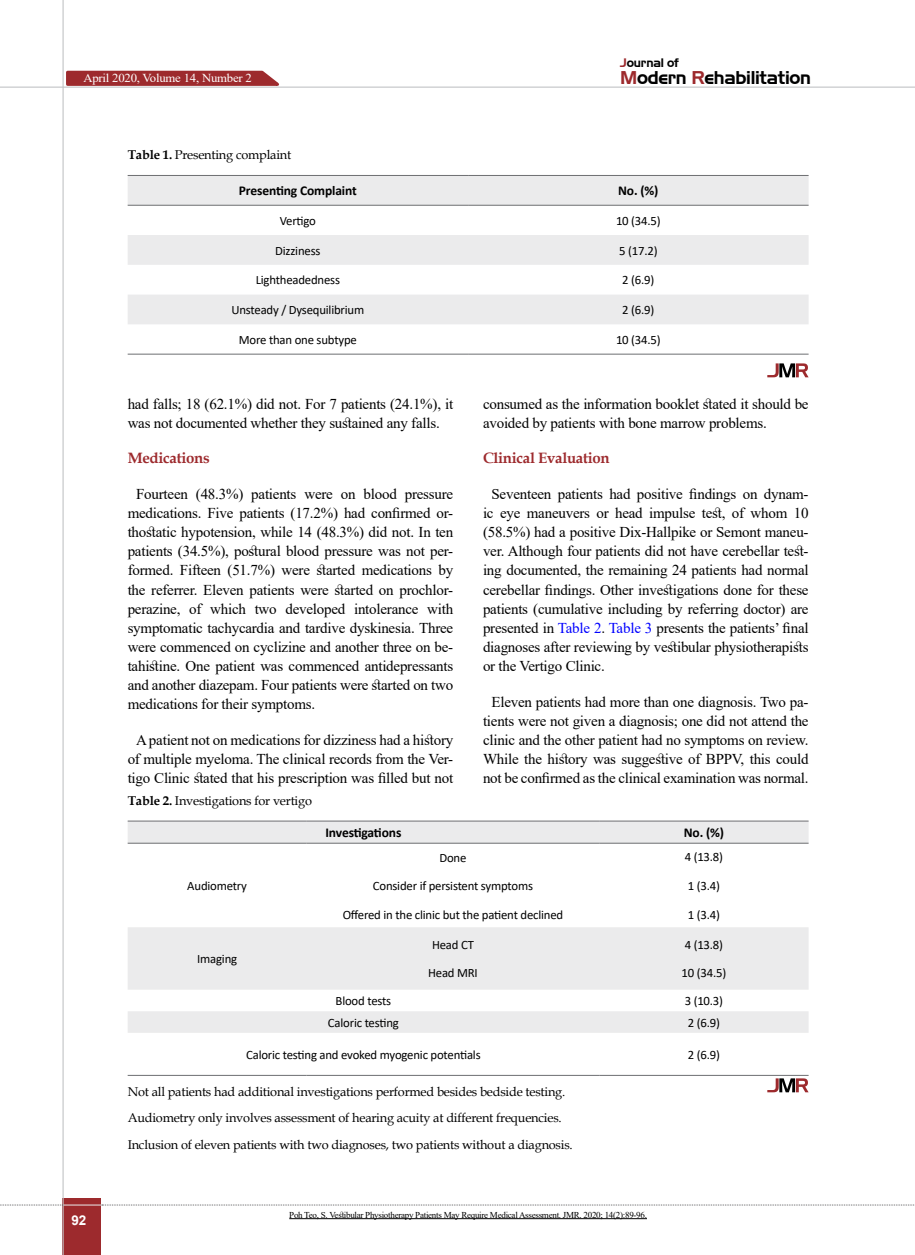
<style>
.page{position:relative;width:915px;height:1255px;background:#fff}
.page>*{position:absolute;margin:0;border:0;box-sizing:border-box;transform-origin:0 0}
.t1{font:18px "Aero";letter-spacing:-.015em;color:#000}
.t2{font:15px/19px "Times New Roman";letter-spacing:-.015em;color:#000}
.t3{font:700 15px "Book Antiqua";letter-spacing:-.02em;color:#9d2a2d}
.t4{font:700 13.5px "Calibri";letter-spacing:-.01em;color:#000}
.t5{font:700 13.5px "Arial";color:#fff}
.t6{font:12.75px "Calibri";letter-spacing:-.015em;color:#000}
.t7{font:12.75px/26.2px "Book Antiqua";letter-spacing:-.015em;color:#000}
.t8{font:12.15px "Times New Roman";letter-spacing:-.015em;color:#fff;scale:1.05 1}
.t9{font:12px "Aero";letter-spacing:-.015em;color:#000}
.t10{font:9px "Times New Roman";letter-spacing:-.03em;color:#000}
.s1{color:#9d2a2d}
.s2{font-weight:700}
.s3{color:#00f}
</style>
<div class="page">
<div style="left:63px;top:1198px;width:38px;height:56px;background:#9d2a2d"></div>
<hr style="left:62px;top:0;width:2px;height:1254px;background:#c2c4c6">
<hr style="left:0;top:87px;width:914px;height:1px;background:#c2c4c6">
<hr style="left:63px;top:1204px;width:38px;height:1px;background:#ebebec">
<svg style="left:0;top:1204px;width:63px;height:1px"></svg>
<svg style="left:102px;top:1204px;width:813px;height:1px"></svg>
<svg style="left:128px;top:176px;width:680px;height:148px;fill:#ebebec"></svg>
<hr style="left:128px;top:175px;width:340px;height:1px;background:#6d6e71">
<hr style="left:468px;top:175px;width:340px;height:1px;background:#6d6e71">
<hr style="left:128px;top:205px;width:340px;height:1px;background:#6d6e71">
<hr style="left:468px;top:205px;width:340px;height:1px;background:#6d6e71">
<hr style="left:128px;top:354px;width:340px;height:1px;background:#6d6e71">
<hr style="left:468px;top:354px;width:340px;height:1px;background:#6d6e71">
<svg style="left:767px;top:363px;width:41px;height:14px"></svg>
<svg style="left:128px;top:821px;width:680px;height:211px;fill:#f0f0f1"></svg>
<hr style="left:128px;top:820px;width:178px;height:1px;background:#6d6e71">
<hr style="left:306px;top:820px;width:293px;height:1px;background:#6d6e71">
<hr style="left:599px;top:820px;width:209px;height:1px;background:#6d6e71">
<hr style="left:128px;top:842px;width:178px;height:1px;background:#6d6e71">
<hr style="left:306px;top:842px;width:293px;height:1px;background:#6d6e71">
<hr style="left:599px;top:842px;width:209px;height:1px;background:#6d6e71">
<hr style="left:128px;top:1074px;width:178px;height:1px;background:#6d6e71">
<hr style="left:306px;top:1074px;width:293px;height:1px;background:#6d6e71">
<hr style="left:599px;top:1074px;width:209px;height:1px;background:#6d6e71">
<svg style="left:767px;top:1078px;width:41px;height:14px"></svg>
<hr style="left:289px;top:1218px;width:357px;height:1px;background:#000">
<svg style="left:64px;top:70px;width:222px;height:17px;background:#ac4d4f"></svg>
<p class="t8" style="left:83px;top:69px;width:162px">April 2020, Volume 14, Number 2</p>
<p class="t9" style="left:620px;top:55px;width:60px"><span class="s1">J</span>ournal of</p>
<p class="t1" style="left:620px;top:67px;width:192px"><span class="s1">M</span>odern <span class="s1">R</span>ehabilitation</p>
<p class="t7" style="left:128px;top:141px;width:165px"><span class="s2">Table 1.</span> Presenting complaint</p>
<p class="t4" style="left:239px;top:181px;width:119px">Presenting Complaint</p>
<p class="t4" style="left:618px;top:181px;width:42px">No. (%)</p>
<p class="t6" style="left:280px;top:212px;width:38px">Vertigo</p>
<p class="t6" style="left:615px;top:212px;width:46px">10 (34.5)</p>
<p class="t6" style="left:275px;top:241px;width:47px">Dizziness</p>
<p class="t6" style="left:619px;top:241px;width:40px">5 (17.2)</p>
<p class="t6" style="left:255px;top:271px;width:86px">Lightheadedness</p>
<p class="t6" style="left:622px;top:271px;width:34px">2 (6.9)</p>
<p class="t6" style="left:231px;top:301px;width:134px">Unsteady / Dysequilibrium</p>
<p class="t6" style="left:622px;top:301px;width:34px">2 (6.9)</p>
<p class="t6" style="left:239px;top:331px;width:119px">More than one subtype</p>
<p class="t6" style="left:615px;top:331px;width:46px">10 (34.5)</p>
<p class="t2" style="left:128px;top:394px;width:327px">had falls; 18 (62.1%) did not. For 7 patients (24.1%), it was not documented whether they sustained any falls.</p>
<p class="t3" style="left:128px;top:448px;width:83px">Medications</p>
<p class="t2" style="left:128px;top:484px;width:327px;text-align:justify;text-indent:9px">Fourteen (48.3%) patients were on blood pressure medications. Five patients (17.2%) had confirmed or&shy;thostatic hypotension, while 14 (48.3%) did not. In ten patients (34.5%), postural blood pressure was not per&shy;formed. Fifteen (51.7%) were started medications by the referrer. Eleven patients were started on prochlor&shy;perazine, of which two developed intolerance with symptomatic tachycardia and tardive dyskinesia. Three were commenced on cyclizine and another three on be&shy;tahistine. One patient was commenced antidepressants and another diazepam. Four patients were started on two medications for their symptoms.</p>
<p class="t2" style="left:128px;top:730px;width:327px;text-align:center">A patient not on medications for dizziness had a history of multiple myeloma. The clinical records from the Ver&shy;tigo Clinic stated that his prescription was filled but not</p>
<p class="t7" style="left:128px;top:787px;width:186px"><span class="s2">Table 2.</span> Investigations for vertigo</p>
<p class="t2" style="left:483px;top:394px;width:327px">consumed as the information booklet stated it should be avoided by patients with bone marrow problems.</p>
<p class="t3" style="left:483px;top:448px;width:128px">Clinical Evaluation</p>
<p class="t2" style="left:483px;top:484px;width:327px;text-align:justify;text-indent:9px">Seventeen patients had positive findings on dynam&shy;ic eye maneuvers or head impulse test, of whom 10 (58.5%) had a positive Dix-Hallpike or Semont maneu&shy;ver. Although four patients did not have cerebellar test&shy;ing documented, the remaining 24 patients had normal cerebellar findings. Other investigations done for these patients (cumulative including by referring doctor) are presented in <span class="s3">Table 2</span>. <span class="s3">Table 3</span> presents the patients’ final diagnoses after reviewing by vestibular physiotherapists or the Vertigo Clinic.</p>
<p class="t2" style="left:483px;top:691px;width:327px;text-align:center">Eleven patients had more than one diagnosis. Two pa&shy;tients were not given a diagnosis; one did not attend the clinic and the other patient had no symptoms on review.<br>While the history was suggestive of BPPV, this could not be confirmed as the clinical examination was normal.</p>
<p class="t6" style="left:187px;top:876px;width:61px">Audiometry</p>
<p class="t6" style="left:197px;top:950px;width:41px">Imaging</p>
<p class="t4" style="left:325px;top:823px;width:77px">Investigations</p>
<p class="t4" style="left:683px;top:823px;width:42px">No. (%)</p>
<p class="t6" style="left:439px;top:848px;width:29px">Done</p>
<p class="t6" style="left:373px;top:876px;width:162px">Consider if persistent symptoms</p>
<p class="t6" style="left:342px;top:905px;width:222px">Offered in the clinic but the patient declined</p>
<p class="t6" style="left:432px;top:935px;width:43px">Head CT</p>
<p class="t6" style="left:428px;top:964px;width:51px">Head MRI</p>
<p class="t6" style="left:684px;top:848px;width:40px">4 (13.8)</p>
<p class="t6" style="left:687px;top:876px;width:34px">1 (3.4)</p>
<p class="t6" style="left:687px;top:905px;width:34px">1 (3.4)</p>
<p class="t6" style="left:684px;top:935px;width:40px">4 (13.8)</p>
<p class="t6" style="left:681px;top:964px;width:46px">10 (34.5)</p>
<p class="t5" style="left:71px;top:1210px;width:17px">92</p>
<p class="t6" style="left:335px;top:992px;width:57px">Blood tests</p>
<p class="t6" style="left:684px;top:992px;width:40px">3 (10.3)</p>
<p class="t6" style="left:328px;top:1013px;width:72px">Caloric testing</p>
<p class="t6" style="left:687px;top:1013px;width:34px">2 (6.9)</p>
<p class="t6" style="left:246px;top:1045px;width:236px">Caloric testing and evoked myogenic potentials</p>
<p class="t6" style="left:687px;top:1045px;width:34px">2 (6.9)</p>
<p class="t7" style="left:128px;top:1078px;width:446px">Not all patients had additional investigations performed besides bedside testing.<br>Audiometry only involves assessment of hearing acuity at different frequencies.<br>Inclusion of eleven patients with two diagnoses, two patients without a diagnosis.</p>
<p class="t10" style="left:289px;top:1208px;width:359px">Poh Teo, S. Vestibular Physiotherapy Patients May Require Medical Assessment. JMR. 2020; 14(2):89-96.</p>
</div>
